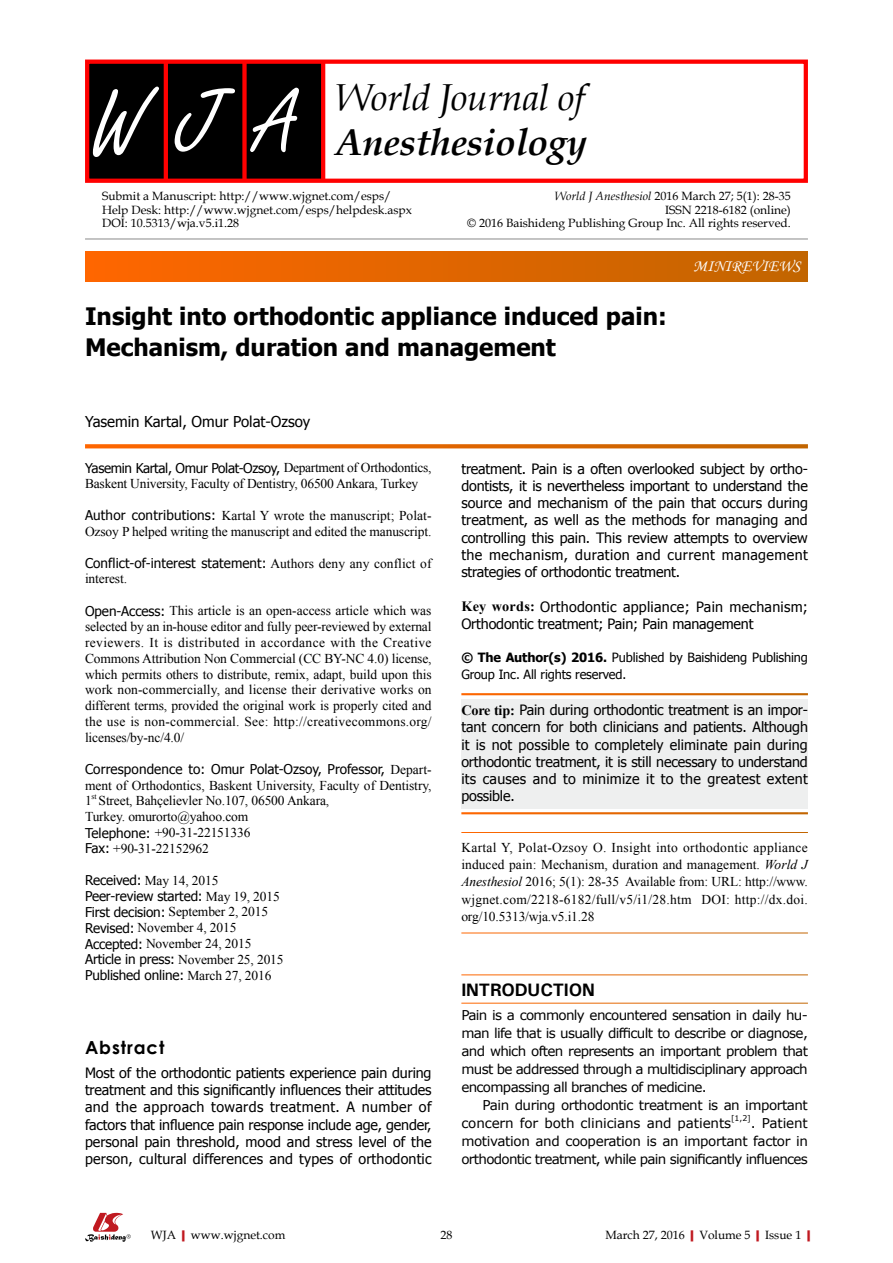
<style>
.page{position:relative;width:893px;height:1263px;background:#fff}
.page>*{position:absolute;margin:0;border:0;box-sizing:border-box;transform-origin:0 0}
.t1{font:97.5px "Freestyle Script";color:#fff}
.t2{font:italic 37.5px "Book Antiqua";letter-spacing:-.01em;color:#000}
.t3{font:italic 700 37.5px "Book Antiqua";letter-spacing:-.01em;color:#000}
.t4{font:700 24px/31.5px "Tahoma";color:#000}
.t5{font:700 18px "Univers";letter-spacing:-.01em;color:#000}
.t6{font:700 18px "Century Gothic";letter-spacing:.05em;color:#000}
.t7{font:16.5px "Monotype Corsiva";color:#fff}
.t8{font:15px "Tahoma";color:#000}
.t9{font:14.25px/17.2px "Tahoma";letter-spacing:.01em;color:#000;text-align:justify}
.t10{font:14.25px/17.2px "Tahoma";letter-spacing:-.01em;color:#000}
.t11{font:13.5px/15.9px "Times New Roman";letter-spacing:-.01em;color:#000}
.t12{font:13.5px/18px "Verdana";letter-spacing:-.05em;color:#000;text-align:justify}
.t13{font:13.5px "Verdana";letter-spacing:-.01em;color:#000}
.t14{font:12.75px/17.2px "Tahoma";letter-spacing:-.01em;color:#000}
.t15{font:12px/13.5px "Book Antiqua";color:#000}
.t16{font:7.8px "Verdana";color:#000}
.t17{font:7.8px "Times New Roman";color:#000}
.s1{font-size:94.5px}
.s2{font-style:italic}
.s3{font-family:"Tahoma"}
.s4{font-family:"Times New Roman";font-weight:700}
.s5{font-weight:700}
.s6{font-weight:700;color:#c01920}
</style>
<div class="page">
<div style="left:461px;top:699px;width:347px;height:110px;background:#eeefef"></div>
<div style="left:85px;top:252px;width:723px;height:29px;background:linear-gradient(to right,#f60,#c16500)"></div>
<hr style="left:85px;top:239px;width:723px;height:1px;background:#898989">
<svg style="left:85px;top:444px;width:723px;height:4px;background:#e16d0d"></svg>
<svg style="left:85px;top:1213px;width:46px;height:29px"></svg>
<div style="left:87px;top:61px;width:236px;height:121px;background:#000"></div>
<hr style="left:164px;top:61px;width:4px;height:121px;background:#f00">
<div style="left:242px;top:61px;width:5px;height:121px;background:#f00"></div>
<hr style="left:321px;top:61px;width:4px;height:121px;background:#f00">
<div style="left:85px;top:60px;width:723px;height:123px;border:4px solid #f00"></div>
<p class="t1" style="left:91px;top:71px;width:207px">WJ<span class="s1">A</span></p>
<p class="t2" style="left:336px;top:71px;width:250px">World Journal of</p>
<p class="t3" style="left:336px;top:116px;width:253px">Anesthesiology</p>
<p class="t15" style="left:102px;top:189px;width:311px">Submit a Manuscript: http://www.wjgnet.com/esps/<br>Help Desk: http://www.wjgnet.com/esps/helpdesk.aspx<br>DOI: 10.5313/wja.v5.i1.28</p>
<p class="t15" style="left:467px;top:189px;width:325px;text-align:right"><span class="s2">World J Anesthesiol</span> 2016 March 27; 5(1): 28-35<br>ISSN 2218-6182 (online)<br>© 2016 Baishideng Publishing Group Inc. All rights reserved.</p>
<p class="t4" style="left:85px;top:298px;width:583px">Insight into orthodontic appliance induced pain:<br>Mechanism, duration and management</p>
<p class="t7" style="left:693px;top:256px;width:109px">MINIREVIEWS</p>
<p class="t8" style="left:85px;top:412px;width:227px">Yasemin Kartal, Omur Polat-Ozsoy</p>
<p class="t11" style="left:85px;top:460px;width:348px;line-height:15.5px"><span class="s3">Yasemin Kartal, Omur Polat-Ozsoy,</span> Department of Orthodontics,<br>Baskent University, Faculty of Dentistry, 06500 Ankara, Turkey</p>
<p class="t11" style="left:85px;top:507px;width:348px"><span class="s3">Author contributions:</span> Kartal Y wrote the manuscript; Polat-<br>Ozsoy P helped writing the manuscript and edited the manuscript.</p>
<p class="t11" style="left:85px;top:555px;width:348px;line-height:15.5px"><span class="s3">Conflict-of-interest statement:</span> Authors deny any conflict of interest.</p>
<p class="t11" style="left:85px;top:602px;width:348px;text-align:justify"><span class="s3">Open-Access:</span> This article is an open-access article which was selected by an in-house editor and fully peer-reviewed by external reviewers. It is distributed in accordance with the Creative Commons Attribution Non Commercial (CC BY-NC 4.0) license, which permits others to distribute, remix, adapt, build upon this work non-commercially, and license their derivative works on different terms, provided the original work is properly cited and the use is non-commercial. See: http://creativecommons.org/ licenses/by-nc/4.0/</p>
<p class="t11" style="left:85px;top:762px;width:348px;text-align:justify"><span class="s3">Correspondence to: Omur Polat-Ozsoy, Professor,</span> Depart&shy;ment of Orthodontics, Baskent University, Faculty of Dentistry, 1</p>
<p class="t17" style="left:92px;top:791px;width:7px">st</p>
<p class="t11" style="left:85px;top:793px;width:246px;text-indent:14px">Street, Bahçelievler No.107, 06500 Ankara,<br>Turkey. omurorto@yahoo.com<br><span class="s3">Telephone:</span> +90-31-22151336<br><span class="s3">Fax:</span> +90-31-22152962</p>
<p class="t11" style="left:85px;top:872px;width:200px"><span class="s3">Received:</span> May 14, 2015<br><span class="s3">Peer-review started:</span> May 19, 2015<br><span class="s3">First decision:</span> September 2, 2015<br><span class="s3">Revised:</span> November 4, 2015<br><span class="s3">Accepted:</span> November 24, 2015<br><span class="s3">Article in press:</span> November 25, 2015<br><span class="s3">Published online:</span> March 27, 2016</p>
<p class="t6" style="left:85px;top:1034px;width:81px">Abstract</p>
<p class="t9" style="left:85px;top:1063px;width:348px">Most of the orthodontic patients experience pain during treatment and this significantly influences their attitudes and the approach towards treatment. A number of factors that influence pain response include age, gender, personal pain threshold, mood and stress level of the person, cultural differences and types of orthodontic</p>
<p class="t9" style="left:461px;top:459px;width:348px">treatment. Pain is a often overlooked subject by ortho&shy;dontists, it is nevertheless important to understand the source and mechanism of the pain that occurs during treatment, as well as the methods for managing and controlling this pain. This review attempts to overview the mechanism, duration and current management strategies of orthodontic treatment.</p>
<p class="t10" style="left:461px;top:597px;width:348px"><span class="s4">Key words:</span> Orthodontic appliance; Pain mechanism;<br>Orthodontic treatment; Pain; Pain management</p>
<p class="t14" style="left:461px;top:648px;width:348px"><span class="s5">© The Author(s) 2016.</span> Published by Baishideng Publishing<br>Group Inc. All rights reserved.</p>
<p class="t9" style="left:461px;top:700px;width:348px"><span class="s4">Core tip:</span> Pain during orthodontic treatment is an impor&shy;tant concern for both clinicians and patients. Although it is not possible to completely eliminate pain during orthodontic treatment, it is still necessary to understand its causes and to minimize it to the greatest extent possible.</p>
<p class="t11" style="left:461px;top:839px;width:348px;line-height:17.2px;text-align:justify">Kartal Y, Polat-Ozsoy O. Insight into orthodontic appliance induced pain: Mechanism, duration and management. <span class="s2">World J Anesthesiol</span> 2016; 5(1): 28-35 Available from: URL: http://www. wjgnet.com/2218-6182/full/v5/i1/28.htm DOI: http://dx.doi. org/10.5313/wja.v5.i1.28</p>
<p class="t5" style="left:461px;top:978px;width:135px">INTRODUCTION</p>
<p class="t12" style="left:461px;top:1005px;width:348px">Pain is a commonly encountered sensation in daily hu-</p>
<p class="t12" style="left:461px;top:1023px;width:348px">man life that is usually difficult to describe or diagnose,</p>
<p class="t12" style="left:461px;top:1041px;width:348px">and which often represents an important problem that</p>
<p class="t12" style="left:461px;top:1059px;width:348px">must be addressed through a multidisciplinary approach</p>
<p class="t12" style="left:461px;top:1077px;width:247px">encompassing all branches of medicine.</p>
<p class="t12" style="left:483px;top:1095px;width:327px">Pain during orthodontic treatment is an important</p>
<p class="t13" style="left:461px;top:1114px;width:271px">concern for both clinicians and patients</p>
<p class="t16" style="left:731px;top:1113px;width:21px">[1,2]</p>
<p class="t12" style="left:461px;top:1113px;width:348px;text-indent:289px">. Patient motivation and cooperation is an important factor in orthodontic treatment, while pain significantly influences</p>
<p class="t15" style="left:151px;top:1227px;width:136px">WJA<span class="s6">|</span>www.wjgnet.com</p>
<p class="t15" style="left:440px;top:1227px;width:13px">28</p>
<p class="t15" style="left:605px;top:1227px;width:212px">March 27, 2016<span class="s6">|</span>Volume 5<span class="s6">|</span>Issue 1<span class="s6">|</span></p>
</div>
